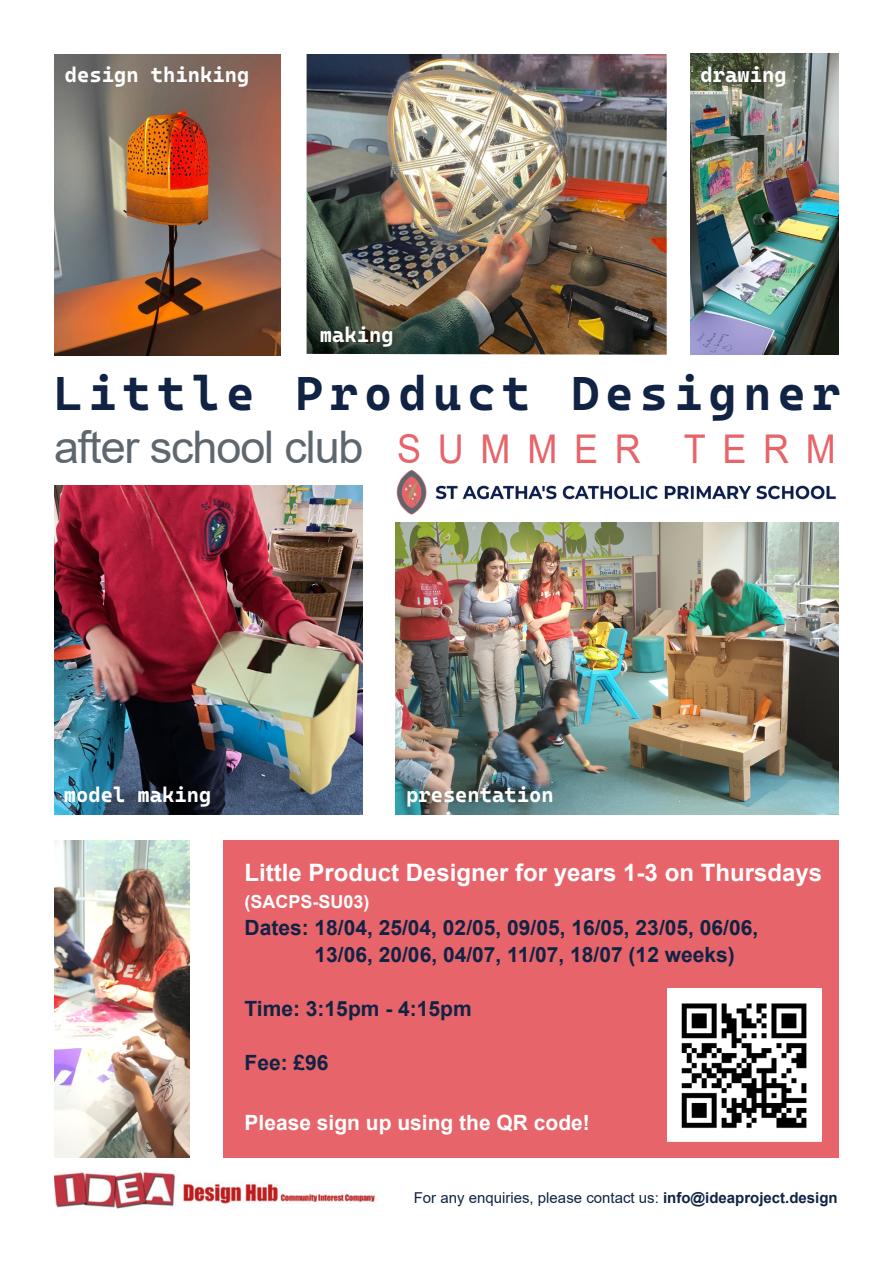
<style>
.page{position:relative;width:893px;height:1263px;background:#fff}
.page>*{position:absolute;margin:0;border:0;box-sizing:border-box;transform-origin:0 0}
.t1{font:48px "Cascadia Code";letter-spacing:.13em;color:#102344}
.t2{font:45px "Arial";letter-spacing:-.025em;color:#5e676e}
.t3{font:700 24px "Arial";color:#fff}
.t4{font:700 21px "Arial";color:#102344}
.t5{font:21px "Cascadia Code";color:#fff}
.t6{font:700 21px "Arial";color:#fff}
.t7{font:700 18px "Arial";color:#fff}
.t8{font:15px "Arial";color:#102344}
.s1{font-size:39.6px;color:#e7646a}
.s2{font-weight:700}
</style>
<div class="page">
<img style="left:396px;top:469px;width:440px;height:46px">
<div style="left:223px;top:840px;width:616px;height:318px;background:#e7646a"></div>
<img style="left:54px;top:1171px;width:323px;height:38px">
<img style="left:668px;top:989px;width:153px;height:153px">
<img style="left:54px;top:485px;width:309px;height:330px">
<img style="left:54px;top:54px;width:226px;height:301px">
<img style="left:690px;top:54px;width:149px;height:301px">
<img style="left:54px;top:840px;width:136px;height:318px">
<img style="left:307px;top:54px;width:360px;height:301px">
<img style="left:395px;top:523px;width:444px;height:292px">
<p class="t5" style="left:65px;top:59px;width:186px">design thinking</p>
<p class="t5" style="left:320px;top:318px;width:75px">making</p>
<p class="t5" style="left:701px;top:59px;width:88px">drawing</p>
<p class="t1" style="left:54px;top:356px;width:788px">Little Product Designer</p>
<p class="t2" style="left:54px;top:416px;width:783px">after school club <span class="s1">S U M M E R T E R M</span></p>
<p class="t5" style="left:64px;top:778px;width:149px">model making</p>
<p class="t5" style="left:406px;top:778px;width:149px">presentation</p>
<p class="t3" style="left:244px;top:855px;width:579px">Little Product Designer for years 1-3 on Thursdays</p>
<p class="t7" style="left:244px;top:889px;width:127px">(SACPS-SU03)</p>
<p class="t4" style="left:244px;top:912px;width:515px">Dates: 18/04, 25/04, 02/05, 09/05, 16/05, 23/05, 06/06,</p>
<p class="t4" style="left:315px;top:939px;width:422px">13/06, 20/06, 04/07, 11/07, 18/07 (12 weeks)</p>
<p class="t4" style="left:244px;top:993px;width:229px">Time: 3:15pm - 4:15pm</p>
<p class="t4" style="left:244px;top:1047px;width:86px">Fee: £96</p>
<p class="t6" style="left:244px;top:1107px;width:347px">Please sign up using the QR code!</p>
<p class="t8" style="left:414px;top:1187px;width:425px">For any enquiries, please contact us: <span class="s2">info@ideaproject.design</span></p>
</div>
